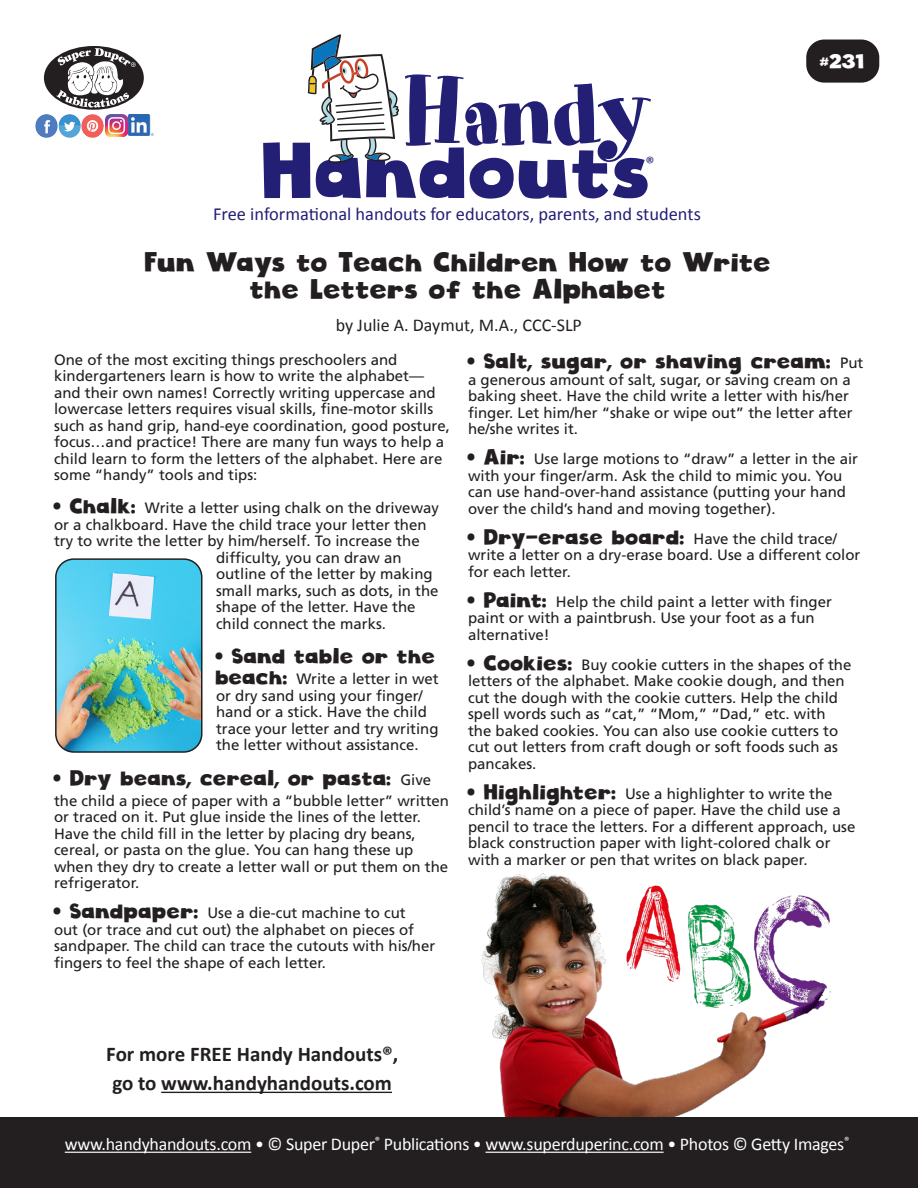
<style>
.page{position:relative;width:918px;height:1188px;background:#fff}
.page>*{position:absolute;margin:0;border:0;box-sizing:border-box;transform-origin:0 0}
.t1{font:93.75px "Art Department JNL";letter-spacing:-.03em;color:#231f75}
.t2{font:76.8px "Cloudy Witha Chanceof Love";color:#231f75}
.HH_Title{font:27px/27px "Cloudy Witha Chanceof Love";color:#231f20;text-align:center}
.HH_Text{font:21px "Cloudy Witha Chanceof Love";color:#231f20}
.HH_TEXT{font:700 21px "Calibri";color:#231f20}
.t3{font:19.5px "Cloudy Witha Chanceof Love";color:#fff}
.t4{font:18.45px "Calibri";color:#231f75}
.t5{font:18px "Calibri";letter-spacing:-.015em;color:#fff}
.HH_Author{font:18px "Calibri";color:#231f20}
.t6{font:18px "Calibri";color:#231f75}
.HH_Text-2{font:15px/16.5px "Frutiger";color:#231f20}
.s1{font-family:"Cloudy Witha Chanceof Love";font-size:21px}
.s2{font-family:"Frutiger";font-size:15px}
</style>
<div class="page">
<img style="left:475px;top:873px;width:379px;height:245px">
<hr style="left:161px;top:1092px;width:231px;height:1px;background:#231f20">
<div style="left:806px;top:40px;width:73px;height:43px;background:#231f20;border-radius:18px"></div>
<div style="left:0;top:1118px;width:918px;height:70px;background:#231f20"></div>
<div style="left:44px;top:46px;width:100px;height:64px;background:#231f20;border-radius:50%"></div>
<svg style="left:56px;top:48px;width:80px;height:60px"></svg>
<img style="left:36px;top:115px;width:68px;height:22px">
<img style="left:106px;top:115px;width:21px;height:21px">
<hr style="left:65px;top:1152px;width:186px;height:1px;background:#fff">
<hr style="left:486px;top:1152px;width:178px;height:1px;background:#fff">
<img style="left:129px;top:115px;width:24px;height:21px">
<svg style="left:308px;top:34px;width:91px;height:129px"></svg>
<img style="left:58px;top:561px;width:144px;height:191px">
<div style="left:55px;top:558px;width:147px;height:195px;border:2px solid #231f20;border-radius:18px"></div>
<p class="t1" style="left:402px;top:57px;width:252px">Handy</p>
<p class="t2" style="left:264px;top:123px;width:391px">Handouts</p>
<p class="t6" style="left:646px;top:150px;width:11px">®</p>
<p class="t4" style="left:213px;top:201px;width:489px">Free informational handouts for educators, parents, and students</p>
<p class="HH_Title" style="left:146px;top:249px;width:628px">Fun Ways to Teach Children How to Write the Letters of the Alphabet</p>
<p class="HH_Author" style="left:336px;top:312px;width:248px">by Julie A. Daymut, M.A., CCC-SLP</p>
<p class="t3" style="left:821px;top:49px;width:46px">#231</p>
<p class="HH_Text-2" style="left:54px;top:351px;width:397px">One of the most exciting things preschoolers and kindergarteners learn is how to write the alphabet— and their own names! Correctly writing uppercase and lowercase letters requires visual skills, fine-motor skills such as hand grip, hand-eye coordination, good posture, focus…and practice! There are many fun ways to help a child learn to form the letters of the alphabet. Here are some “handy” tools and tips:</p>
<p class="HH_Text-2" style="left:54px;top:500px;width:387px"><span class="s1">• Chalk:</span> Write a letter using chalk on the driveway</p>
<p class="HH_Text-2" style="left:54px;top:516px;width:374px">or a chalkboard. Have the child trace your letter then</p>
<p class="HH_Text-2" style="left:54px;top:533px;width:367px">try to write the letter by him/herself. To increase the</p>
<p class="HH_Text-2" style="left:216px;top:549px;width:187px">difficulty, you can draw an</p>
<p class="HH_Text-2" style="left:216px;top:566px;width:218px">outline of the letter by making</p>
<p class="HH_Text-2" style="left:216px;top:582px;width:224px">small marks, such as dots, in the</p>
<p class="HH_Text-2" style="left:216px;top:599px;width:201px">shape of the letter. Have the</p>
<p class="HH_Text-2" style="left:216px;top:615px;width:172px">child connect the marks.</p>
<p class="HH_Text" style="left:216px;top:643px;width:222px">• Sand table or the</p>
<p class="HH_Text-2" style="left:216px;top:671px;width:224px"><span class="s1">beach:</span> Write a letter in wet or dry sand using your finger/ hand or a stick. Have the child trace your letter and try writing the letter without assistance.</p>
<p class="HH_Text" style="left:54px;top:765px;width:379px">• Dry beans, cereal, or pasta: <span class="s2">Give</span></p>
<p class="HH_Text-2" style="left:54px;top:792px;width:397px">the child a piece of paper with a “bubble letter” written or traced on it. Put glue inside the lines of the letter.<br>Have the child fill in the letter by placing dry beans, cereal, or pasta on the glue. You can hang these up when they dry to create a letter wall or put them on the refrigerator.</p>
<p class="HH_Text-2" style="left:54px;top:905px;width:383px"><span class="s1">• Sandpaper:</span> Use a die-cut machine to cut<br>out (or trace and cut out) the alphabet on pieces of sandpaper. The child can trace the cutouts with his/her fingers to feel the shape of each letter.</p>
<p class="HH_Text" style="left:468px;top:348px;width:397px">• Salt, sugar, or shaving cream: <span class="s2">Put</span></p>
<p class="HH_Text-2" style="left:468px;top:371px;width:386px">a generous amount of salt, sugar, or saving cream on a baking sheet. Have the child write a letter with his/her finger. Let him/her “shake or wipe out” the letter after he/she writes it.</p>
<p class="HH_Text-2" style="left:468px;top:450px;width:392px"><span class="s1">• Air:</span> Use large motions to “draw” a letter in the air with your finger/arm. Ask the child to mimic you. You can use hand-over-hand assistance (putting your hand over the child’s hand and moving together).</p>
<p class="HH_Text-2" style="left:468px;top:530px;width:394px"><span class="s1">• Dry-erase board:</span> Have the child trace/ write a letter on a dry-erase board. Use a different color for each letter.</p>
<p class="HH_Text-2" style="left:468px;top:593px;width:365px"><span class="s1">• Paint:</span> Help the child paint a letter with finger paint or with a paintbrush. Use your foot as a fun alternative!</p>
<p class="HH_Text-2" style="left:468px;top:656px;width:385px"><span class="s1">• Cookies:</span> Buy cookie cutters in the shapes of the letters of the alphabet. Make cookie dough, and then cut the dough with the cookie cutters. Help the child spell words such as “cat,” “Mom,” “Dad,” etc. with the baked cookies. You can also use cookie cutters to cut out letters from craft dough or soft foods such as pancakes.</p>
<p class="HH_Text-2" style="left:468px;top:785px;width:389px"><span class="s1">• Highlighter:</span> Use a highlighter to write the child’s name on a piece of paper. Have the child use a pencil to trace the letters. For a different approach, use black construction paper with light-colored chalk or with a marker or pen that writes on black paper.</p>
<p class="HH_TEXT" style="left:106px;top:1040px;width:293px">For more FREE Handy Handouts®,</p>
<p class="HH_TEXT" style="left:112px;top:1068px;width:281px">go to www.handyhandouts.com</p>
<p class="t5" style="left:65px;top:1132px;width:786px">www.handyhandouts.com • © Super Duper<sup>®</sup> Publications • www.superduperinc.com • Photos © Getty Images<sup>®</sup></p>
</div>
